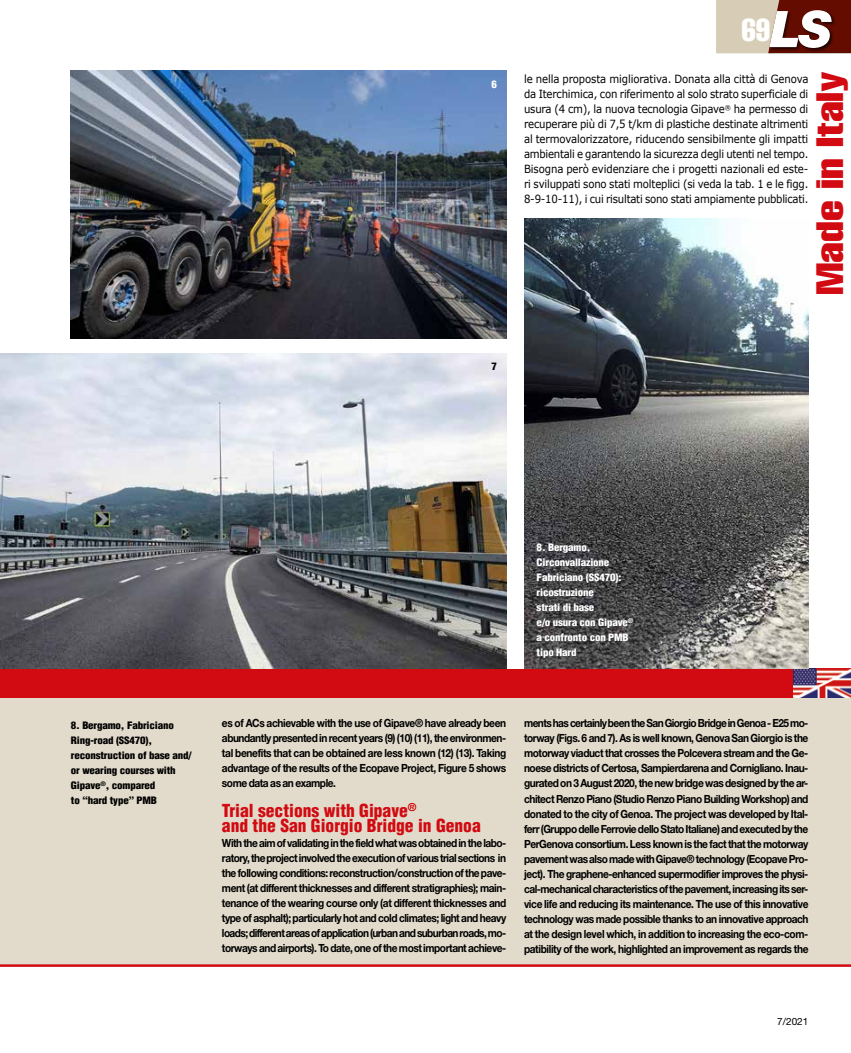
<style>
.page{position:relative;width:851px;height:1053px;background:#fff}
.page>*{position:absolute;margin:0;border:0;box-sizing:border-box;transform-origin:0 0}
.t1{font:extra-condensed 37.5px "Helvetica";color:#d20a11;scale:1.3 1}
.t2{font:extra-condensed 31.25px "Helvetica";color:#fff}
.t3{font:900 condensed 17.5px/15px "Helvetica";color:#d20a11}
.t4{font:700 11.25px/15px "Helvetica Neue";letter-spacing:-.04em;color:#000;text-align:justify;scale:.9 1}
.t5{font:11.25px/15px "Verdana";letter-spacing:-.02em;color:#000;text-align:justify;scale:.9 1}
.t6{font:900 condensed 10px/15px "Helvetica";letter-spacing:-.015em;color:#000;scale:1.1 1}
.t7{font:900 condensed 10px/15px "Helvetica";letter-spacing:-.015em;color:#fff;scale:1.1 1}
.t8{font:10px "Helvetica Neue";color:#000}
.s1{font-family:"Helvetica Neue";font-weight:900;font-style:italic;font-stretch:normal;font-size:50.5px}
</style>
<div class="page">
<div style="left:0;top:668px;width:850px;height:296px;background:#e2dbcb"></div>
<svg style="left:716px;top:0;width:134px;height:53px;background:#b3917e"></svg>
<div style="left:768px;top:9px;width:68px;height:44px;background:#000;opacity:.75"></div>
<div style="left:0;top:668px;width:850px;height:29px;background:#d20a11"></div>
<hr style="left:0;top:964px;width:850px;height:2px;background:#d20a11">
<img style="left:793px;top:668px;width:57px;height:29px">
<img style="left:71px;top:71px;width:435px;height:267px">
<img style="left:0;top:353px;width:506px;height:315px">
<img style="left:524px;top:218px;width:284px;height:450px">
<p class="t7" style="left:491px;top:76px;width:6px">6</p>
<p class="t6" style="left:491px;top:359px;width:6px">7</p>
<h2 class="t2" style="left:741px;top:10px;width:92px">69<span class="s1">LS</span></h2>
<p class="t5" style="left:524px;top:72px;width:317px">le nella proposta migliorativa. Donata alla città di Genova da Iterchimica, con riferimento al solo strato superficiale di usura (4 cm), la nuova tecnologia Gipave<sup>®</sup> ha permesso di recuperare più di 7,5 t/km di plastiche destinate altrimenti al termovalorizzatore, riducendo sensibilmente gli impatti ambientali e garantendo la sicurezza degli utenti nel tempo.<br>Bisogna però evidenziare che i progetti nazionali ed este&shy;ri sviluppati sono stati molteplici (si veda la tab. 1 e le figg.<br>8-9-10-11), i cui risultati sono stati ampiamente pubblicati.</p>
<h1 class="t1" style="left:805px;top:295px;width:174px;rotate:-90deg">Made in Italy</h1>
<p class="t6" style="left:71px;top:717px;width:111px">8. Bergamo, Fabriciano<br>Ring-road (SS470), reconstruction of base and/ or wearing courses with<br>Gipave<sup>®</sup>, compared<br>to “hard type” PMB</p>
<p class="t7" style="left:536px;top:539px;width:89px">8. Bergamo,<br>Circonvallazione<br>Fabriciano (SS470): ricostruzione<br>strati di base<br>e/o usura con Gipave<sup>® </sup>a confronto con PMB tipo Hard</p>
<p class="t4" style="left:222px;top:715px;width:317px">es of ACs achievable with the use of Gipave® have already been abundantly presented in recent years (9) (10) (11), the environmen&shy;tal benefits that can be obtained are less known (12) (13). Taking advantage of the results of the Ecopave Project, Figure 5 shows some data as an example.</p>
<h3 class="t3" style="left:222px;top:802px;width:260px">Trial sections with Gipave<sup>®<br></sup>and the San Giorgio Bridge in Genoa</h3>
<p class="t4" style="left:222px;top:835px;width:317px">With the aim of validating in the field what was obtained in the labo&shy;ratory, the project involved the execution of various trial sections in the following conditions: reconstruction/construction of the pave&shy;ment (at different thicknesses and different stratigraphies); main&shy;tenance of the wearing course only (at different thicknesses and type of asphalt); particularly hot and cold climates; light and heavy loads; different areas of application (urban and suburban roads, mo&shy;torways and airports). To date, one of the most important achieve-</p>
<p class="t4" style="left:524px;top:715px;width:317px">ments has certainly been the San Giorgio Bridge in Genoa - E25 mo&shy;torway (Figs. 6 and 7). As is well known, Genova San Giorgio is the motorway viaduct that crosses the Polcevera stream and the Ge&shy;noese districts of Certosa, Sampierdarena and Cornigliano. Inau&shy;gurated on 3 August 2020, the new bridge was designed by the ar&shy;chitect Renzo Piano (Studio Renzo Piano Building Workshop) and donated to the city of Genoa. The project was developed by Ital&shy;ferr (Gruppo delle Ferrovie dello Stato Italiane) and executed by the PerGenova consortium. Less known is the fact that the motorway pavement was also made with Gipave® technology (Ecopave Pro&shy;ject). The graphene-enhanced supermodifier improves the physi&shy;cal-mechanical characteristics of the pavement, increasing its ser&shy;vice life and reducing its maintenance. The use of this innovative technology was made possible thanks to an innovative approach at the design level which, in addition to increasing the eco-com&shy;patibility of the work, highlighted an improvement as regards the</p>
<p class="t8" style="left:777px;top:1015px;width:33px">7/2021</p>
</div>
